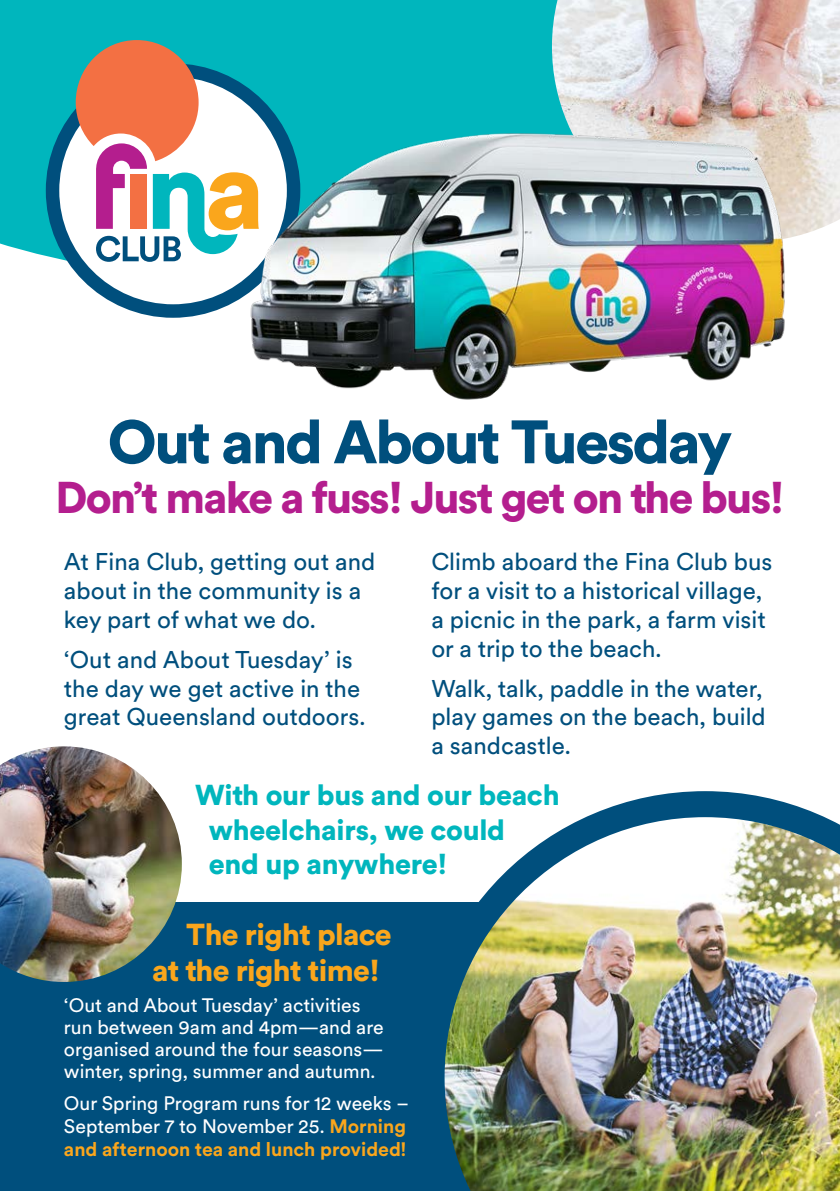
<style>
.page{position:relative;width:840px;height:1191px;background:#fff}
.page>*{position:absolute;margin:0;border:0;box-sizing:border-box;transform-origin:0 0}
.t1{font:900 60.4px "Circular Std";letter-spacing:-.04em;color:#004f7d}
.t2{font:900 44px "Circular Std";letter-spacing:-.04em;color:#b41e8e}
.t3{font:900 30px/36px "Circular Std";letter-spacing:-.02em;color:#faa61c}
.t4{font:900 28.6px/34.2px "Circular Std";letter-spacing:-.01em;color:#00b6bd}
.t5{font:24px/28.8px "Circular XX";color:#004f7d}
.t6{font:19.4px/22px "Circular XX";color:#fff}
.s1{font-weight:700;color:#faa61c}
</style>
<div class="page">
<div style="left:0;top:902px;width:839px;height:289px;background:#004f7d"></div>
<div style="left:0;top:0;width:551px;height:278px;background:#00b6bd"></div>
<svg style="left:52px;top:70px;width:241px;height:241px"></svg>
<div style="left:46px;top:63px;width:254px;height:255px;border:13px solid #004f7d;border-radius:50%"></div>
<svg style="left:76px;top:40px;width:183px;height:222px"></svg>
<img style="left:444px;top:791px;width:395px;height:400px">
<img style="left:0;top:746px;width:182px;height:236px">
<img style="left:551px;top:0;width:288px;height:235px">
<img style="left:240px;top:116px;width:559px;height:284px">
<h1 class="t1" style="left:108px;top:402px;width:625px">Out and About Tuesday</h1>
<h2 class="t2" style="left:55px;top:468px;width:730px">Don’t make a fuss! Just get on the bus!</h2>
<p class="t5" style="left:64px;top:546px;width:312px">At Fina Club, getting out and about in the community is a key part of what we do.</p>
<p class="t5" style="left:64px;top:644px;width:303px">‘Out and About Tuesday’ is the day we get active in the great Queensland outdoors.</p>
<p class="t5" style="left:431px;top:546px;width:342px">Climb aboard the Fina Club bus for a visit to a historical village, a picnic in the park, a farm visit or a trip to the beach.</p>
<p class="t5" style="left:431px;top:673px;width:336px">Walk, talk, paddle in the water, play games on the beach, build a sandcastle.</p>
<p class="t4" style="left:208px;top:777px;width:352px;text-indent:-13px">With our bus and our beach wheelchairs, we could end up anywhere!</p>
<p class="t3" style="left:152px;top:915px;width:241px;text-indent:34px">The right place at the right time!</p>
<p class="t6" style="left:64px;top:993px;width:321px">‘Out and About Tuesday’ activities run between 9am and 4pm—and are organised around the four seasons— winter, spring, summer and autumn.</p>
<p class="t6" style="left:64px;top:1090px;width:346px;line-height:23.2px">Our Spring Program runs for 12 weeks –<br>September 7 to November 25. <span class="s1">Morning and afternoon tea and lunch provided!</span></p>
</div>
